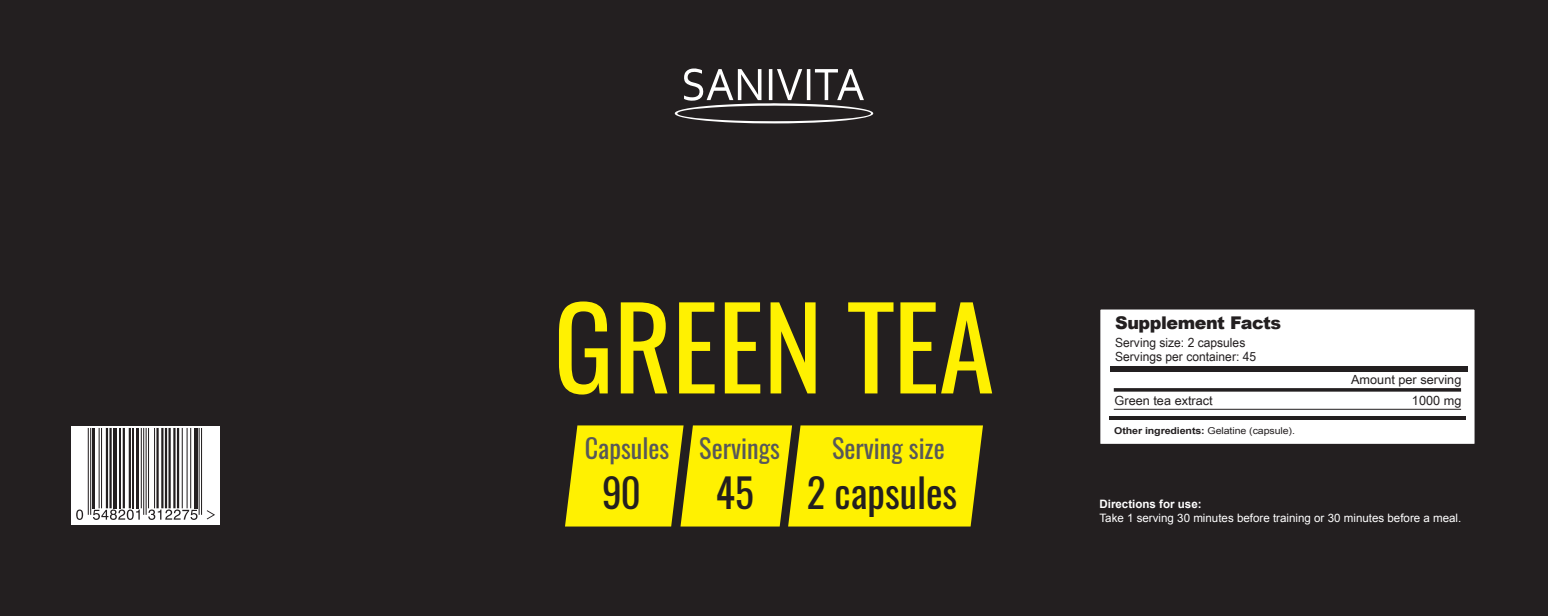
<style>
.page{position:relative;width:1548px;height:616px;background:#fff}
.page>*{position:absolute;margin:0;border:0;box-sizing:border-box;transform-origin:0 0}
.t1{font:112.35px "Oswald";color:#fff101}
.t2{font:39.2px "Oswald";color:#231f20}
.t3{font:26.25px "Oswald";color:#57585a}
.t4{font:900 17.5px "Arial";letter-spacing:-.025em;color:#231f20}
.t5{font:12.6px/14px "Arial Narrow";color:#231f20;scale:1.17 1}
.t6{font:12.6px "Arial Narrow";color:#231f20;scale:1.23 1}
.t7{font:11.55px "Arial";color:#fff}
.t8{font:700 11.55px "Arial";color:#fff}
.t9{font:9.45px "Arial";letter-spacing:-.01em;color:#231f20;scale:1.13 1}
.s1{font-weight:700}
</style>
<div class="page">
<div style="left:0;top:0;width:1548px;height:615px;background:#231f20"></div>
<svg style="left:675px;top:68px;width:198px;height:55px"></svg>
<svg style="left:565px;top:425px;width:418px;height:101px;background:#eee003"></svg>
<div style="left:1098px;top:307px;width:378px;height:138px;background:#fff;border:2px solid #231f20"></div>
<div style="left:1110px;top:366px;width:357px;height:5px;background:#231f20"></div>
<hr style="left:1109px;top:416px;width:357px;height:4px;background:#231f20">
<hr style="left:1114px;top:388px;width:347px;height:3px;background:#231f20">
<hr style="left:1114px;top:408px;width:347px;height:1px;background:#231f20">
<svg style="left:71px;top:426px;width:149px;height:97px;background:#e8e7e8"></svg>
<hr style="left:90px;top:427px;width:1px;height:87px;background:#231f20">
<hr style="left:88px;top:427px;width:1px;height:87px;background:#231f20">
<hr style="left:93px;top:427px;width:2px;height:81px;background:#231f20">
<hr style="left:101px;top:427px;width:1px;height:81px;background:#231f20">
<hr style="left:99px;top:427px;width:1px;height:81px;background:#231f20">
<hr style="left:106px;top:427px;width:2px;height:81px;background:#231f20">
<hr style="left:109px;top:427px;width:3px;height:81px;background:#231f20">
<hr style="left:113px;top:427px;width:3px;height:81px;background:#231f20">
<hr style="left:119px;top:427px;width:1px;height:81px;background:#231f20">
<hr style="left:123px;top:427px;width:2px;height:81px;background:#231f20">
<hr style="left:129px;top:427px;width:2px;height:81px;background:#231f20">
<hr style="left:132px;top:427px;width:1px;height:81px;background:#231f20">
<hr style="left:136px;top:427px;width:2px;height:81px;background:#231f20">
<hr style="left:141px;top:427px;width:1px;height:81px;background:#231f20">
<hr style="left:148px;top:427px;width:1px;height:81px;background:#231f20">
<hr style="left:154px;top:427px;width:1px;height:81px;background:#231f20">
<hr style="left:143px;top:427px;width:1px;height:87px;background:#231f20">
<hr style="left:146px;top:427px;width:1px;height:87px;background:#231f20">
<hr style="left:156px;top:427px;width:3px;height:81px;background:#231f20">
<hr style="left:161px;top:427px;width:2px;height:81px;background:#231f20">
<hr style="left:165px;top:427px;width:2px;height:81px;background:#231f20">
<hr style="left:168px;top:427px;width:3px;height:81px;background:#231f20">
<hr style="left:173px;top:427px;width:3px;height:81px;background:#231f20">
<hr style="left:177px;top:427px;width:2px;height:81px;background:#231f20">
<hr style="left:182px;top:427px;width:1px;height:81px;background:#231f20">
<hr style="left:187px;top:427px;width:1px;height:81px;background:#231f20">
<hr style="left:190px;top:427px;width:1px;height:81px;background:#231f20">
<hr style="left:194px;top:427px;width:3px;height:81px;background:#231f20">
<hr style="left:201px;top:427px;width:1px;height:87px;background:#231f20">
<hr style="left:199px;top:427px;width:1px;height:87px;background:#231f20">
<svg style="left:76px;top:509px;width:7px;height:10px"></svg>
<svg style="left:93px;top:509px;width:47px;height:10px"></svg>
<svg style="left:148px;top:509px;width:49px;height:10px"></svg>
<svg style="left:207px;top:509px;width:8px;height:10px"></svg>
<h1 class="t1" style="left:553px;top:269px;width:442px">GREEN TEA</h1>
<h3 class="t3" style="left:585px;top:429px;width:197px">Capsules Servings</h3>
<h3 class="t3" style="left:832px;top:429px;width:114px">Serving size</h3>
<h2 class="t2" style="left:602px;top:466px;width:40px">90</h2>
<h2 class="t2" style="left:716px;top:465px;width:40px">45</h2>
<h2 class="t2" style="left:807px;top:466px;width:152px">2 capsules</h2>
<h3 class="t4" style="left:1115px;top:310px;width:168px">Supplement Facts</h3>
<p class="t5" style="left:1115px;top:335px;width:122px">Serving size: 2 capsules<br>Servings per container: 45</p>
<p class="t6" style="left:1351px;top:370px;width:91px">Amount per serving</p>
<p class="t6" style="left:1114px;top:391px;width:81px">Green tea extract</p>
<p class="t6" style="left:1412px;top:391px;width:42px">1000 mg</p>
<p class="t9" style="left:1114px;top:424px;width:161px"><span class="s1">Other ingredients:</span> Gelatine (capsule).</p>
<p class="t8" style="left:1099px;top:496px;width:104px">Directions for use:</p>
<p class="t7" style="left:1099px;top:510px;width:363px">Take 1 serving 30 minutes before training or 30 minutes before a meal.</p>
</div>
